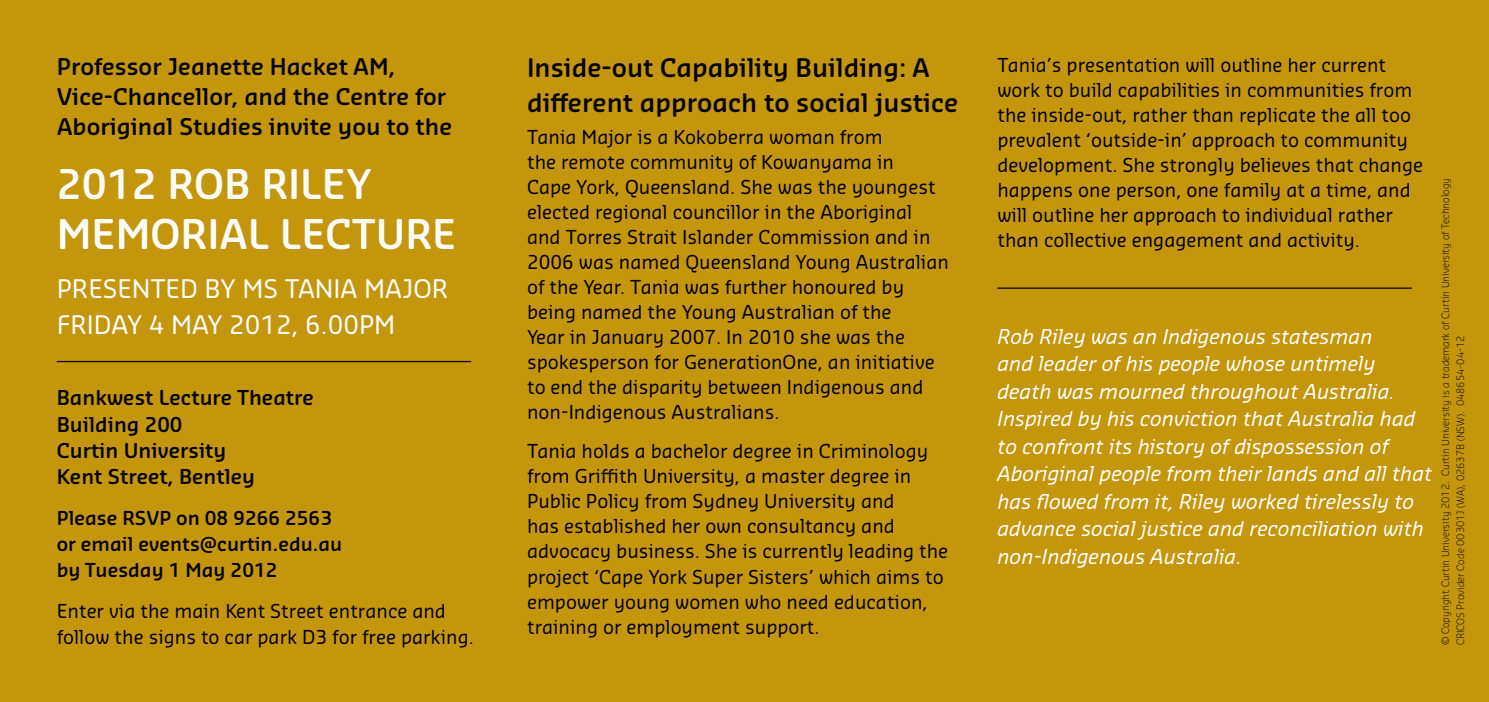
<style>
.page{position:relative;width:1489px;height:702px;background:#fff}
.page>*{position:absolute;margin:0;border:0;box-sizing:border-box;transform-origin:0 0}
.t1{font:600 40px/50px "Sansa Soft Pro";color:#fff}
.t2{font:600 25px/35px "Sansa Soft Pro";color:#000}
.t3{font:25px/35px "Sansa Soft Pro";color:#fff}
.t4{font:600 22.5px/30px "Sansa Soft Pro";color:#000}
.t5{font:italic 20px/27.5px "Sansa Soft Pro";color:#fff}
.t6{font:600 20px/26.2px "Sansa Soft Pro";color:#000}
.t7{font:18.75px/25px "Sansa Soft Pro";color:#000}
.t8{font:600 18.75px/26.2px "Sansa Soft Pro";color:#000}
.t9{font:300 10px/15px "Sansa Soft Pro";color:#000}
</style>
<div class="page">
<div style="left:0;top:0;width:1488px;height:702px;background:#c4960c"></div>
<hr style="left:57px;top:361px;width:414px;height:1px;background:#000">
<hr style="left:997px;top:287px;width:414px;height:2px;background:#000">
<p class="t4" style="left:57px;top:51px;width:397px">Professor Jeanette Hacket AM,<br>Vice-Chancellor, and the Centre for<br>Aboriginal Studies invite you to the</p>
<h1 class="t1" style="left:57px;top:158px;width:401px">2012 Rob Riley<br>Memorial Lecture</h1>
<h2 class="t3" style="left:57px;top:271px;width:386px">Presented by Ms Tania Major<br>Friday 4 May 2012, 6.00pm</h2>
<p class="t6" style="left:57px;top:384px;width:258px">Bankwest Lecture Theatre<br>Building 200<br>Curtin U niversity<br>Kent Street, Bentley</p>
<p class="t8" style="left:57px;top:504px;width:287px">Please RSVP on 08 9266 2563 or email events@curtin.edu.au by Tuesday 1 May 2012</p>
<p class="t7" style="left:57px;top:597px;width:418px;line-height:26.2px">E nter via the main Kent Street entrance and follow the signs to car park D 3 for free parking.</p>
<h2 class="t2" style="left:527px;top:49px;width:433px">I nside-out Capability Building: A different approach to social justice</h2>
<p class="t7" style="left:527px;top:124px;width:423px">Tania Major is a Kokoberra woman from<br>the remote community of Kowanyama in<br>Cape York, Queensland. She was the youngest elected regional councillor in the Aboriginal and Torres Strait Islander Commission and in 2006 was named Queensland Young Australian of the Year. Tania was further honoured by being named the Young Australian of the<br>Year in January 2007. I n 2010 she was the spokesperson for GenerationOne, an initiative to end the disparity between I ndigenous and non-I ndigenous Australians.</p>
<p class="t7" style="left:527px;top:438px;width:422px">Tania holds a bachelor degree in Criminology from Griffith U niversity, a master degree in Public Policy from Sydney U niversity and<br>has established her own consultancy and advocacy business. She is currently leading the project ‘Cape York Super Sisters’ which aims to empower young women who need education, training or employment support.</p>
<p class="t7" style="left:997px;top:52px;width:427px">Tania’s presentation will outline her current work to build capabilities in communities from the inside-out, rather than replicate the all too prevalent ‘outside-in’ approach to community development. She strongly believes that change happens one person, one family at a time, and will outline her approach to individual rather than collective engagement and activity.</p>
<p class="t5" style="left:997px;top:322px;width:436px">Rob Riley was an Indigenous statesman<br>and leader of his people whose untimely death was mourned throughout Australia.<br>Inspired by his conviction that Australia had to confront its history of dispossession of Aboriginal people from their lands and all that has flowed from it, Riley worked tirelessly to advance social justice and reconciliation with non-Indigenous Australia.</p>
<p class="t9" style="left:1437px;top:645px;width:469px;rotate:-90deg">© Copyright Curtin University 2012. Curtin University is a trademark of Curtin University of Technology<br>CRICOS Provider Code 00301J (WA), 02637B (NSW). 048654-04-12</p>
</div>
